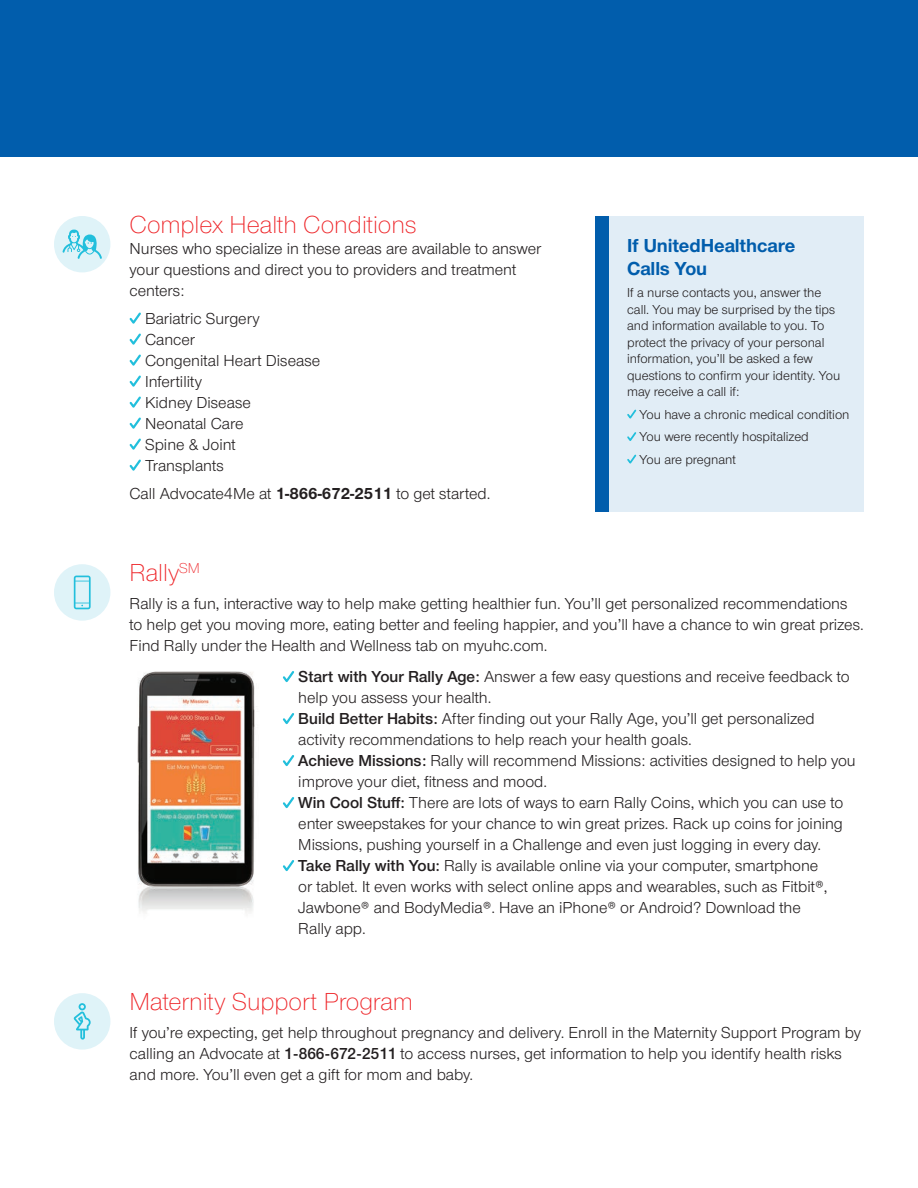
<style>
.page{position:relative;width:918px;height:1188px;background:#fff}
.page>*{position:absolute;margin:0;border:0;box-sizing:border-box;transform-origin:0 0}
.t1{font:300 25.5px "UHC Sans";color:#ee2327}
.t2{font:700 19.5px/22.5px "UHC Sans";color:#015dac}
.t3{font:16.5px/21px "UHC Sans";color:#231f20}
.t4{font:13.5px/16.5px "UHC Sans";color:#231f20}
.s1{font-weight:700}
.s2{font-weight:600}
</style>
<div class="page">
<div style="left:0;top:0;width:918px;height:157px;background:#015dac"></div>
<svg style="left:129px;top:312px;width:12px;height:159px"></svg>
<div style="left:54px;top:993px;width:56px;height:57px;background:#dff3f8;border-radius:50%"></div>
<div style="left:54px;top:564px;width:56px;height:57px;background:#dff3f8;border-radius:50%"></div>
<img style="left:137px;top:671px;width:118px;height:242px">
<svg style="left:282px;top:671px;width:12px;height:12px"></svg>
<svg style="left:282px;top:713px;width:12px;height:12px"></svg>
<svg style="left:282px;top:755px;width:12px;height:12px"></svg>
<svg style="left:282px;top:797px;width:12px;height:12px"></svg>
<svg style="left:282px;top:860px;width:12px;height:12px"></svg>
<svg style="left:74px;top:1003px;width:17px;height:37px"></svg>
<svg style="left:74px;top:576px;width:17px;height:33px"></svg>
<div style="left:54px;top:216px;width:56px;height:56px;background:#dff3f8;border-radius:50%"></div>
<svg style="left:62px;top:230px;width:40px;height:29px"></svg>
<div style="left:609px;top:216px;width:255px;height:296px;background:#e1edf6"></div>
<div style="left:596px;top:216px;width:13px;height:296px;background:#015dac"></div>
<svg style="left:627px;top:409px;width:10px;height:10px"></svg>
<svg style="left:627px;top:432px;width:10px;height:9px"></svg>
<svg style="left:627px;top:454px;width:10px;height:10px"></svg>
<p class="t1" style="left:130px;top:207px;width:288px">Complex Health Conditions</p>
<p class="t3" style="left:130px;top:237px;width:413px">Nurses who specialize in these areas are available to answer your questions and direct you to providers and treatment centers:</p>
<p class="t3" style="left:145px;top:307px;width:116px">Bariatric Surgery</p>
<p class="t3" style="left:145px;top:328px;width:51px">Cancer</p>
<p class="t3" style="left:145px;top:349px;width:177px">Congenital Heart Disease</p>
<p class="t3" style="left:145px;top:370px;width:58px">Infertility</p>
<p class="t3" style="left:145px;top:391px;width:107px">Kidney Disease</p>
<p class="t3" style="left:145px;top:412px;width:100px">Neonatal Care</p>
<p class="t3" style="left:145px;top:433px;width:92px">Spine &amp; Joint</p>
<p class="t3" style="left:145px;top:454px;width:80px">Transplants</p>
<p class="t3" style="left:130px;top:482px;width:362px">Call Advocate4Me at <span class="s1">1-866-672-2511</span> to get started.</p>
<p class="t2" style="left:627px;top:234px;width:170px">If UnitedHealthcare<br>Calls You</p>
<p class="t4" style="left:627px;top:284px;width:215px">If a nurse contacts you, answer the call. You may be surprised by the tips and information available to you. To protect the privacy of your personal information, you’ll be asked a few questions to confirm your identity. You may receive a call if:</p>
<p class="t4" style="left:640px;top:405px;width:211px">You have a chronic medical condition</p>
<p class="t4" style="left:640px;top:428px;width:171px">You were recently hospitalized</p>
<p class="t4" style="left:640px;top:450px;width:98px">You are pregnant</p>
<p class="t1" style="left:130px;top:555px;width:72px">Rally<sup>SM</sup></p>
<p class="t3" style="left:130px;top:592px;width:736px">Rally is a fun, interactive way to help make getting healthier fun. You’ll get personalized recommendations to help get you moving more, eating better and feeling happier, and you’ll have a chance to win great prizes.<br>Find Rally under the Health and Wellness tab on myuhc.com.</p>
<p class="t3" style="left:298px;top:666px;width:553px"><span class="s2">Start with Your Rally Age:</span> Answer a few easy questions and receive feedback to help you assess your health.</p>
<p class="t3" style="left:298px;top:708px;width:518px"><span class="s2">Build Better Habits:</span> After finding out your Rally Age, you’ll get personalized activity recommendations to help reach your health goals.</p>
<p class="t3" style="left:298px;top:750px;width:559px"><span class="s2">Achieve Missions:</span> Rally will recommend Missions: activities designed to help you improve your diet, fitness and mood.</p>
<p class="t3" style="left:298px;top:792px;width:547px;text-align:justify"><span class="s2">Win Cool Stuff:</span> There are lots of ways to earn Rally Coins, which you can use to enter sweepstakes for your chance to win great prizes. Rack up coins for joining Missions, pushing yourself in a Challenge and even just logging in every day.</p>
<p class="t3" style="left:298px;top:855px;width:531px"><span class="s2">Take Rally with You:</span> Rally is available online via your computer, smartphone or tablet. It even works with select online apps and wearables, such as Fitbit®, Jawbone® and BodyMedia®. Have an iPhone® or Android? Download the Rally app.</p>
<p class="t1" style="left:130px;top:984px;width:285px">Maternity Support Program</p>
<p class="t3" style="left:130px;top:1021px;width:733px">If you’re expecting, get help throughout pregnancy and delivery. Enroll in the Maternity Support Program by calling an Advocate at <span class="s2">1-866-672-2511</span> to access nurses, get information to help you identify health risks and more. You’ll even get a gift for mom and baby.</p>
</div>
